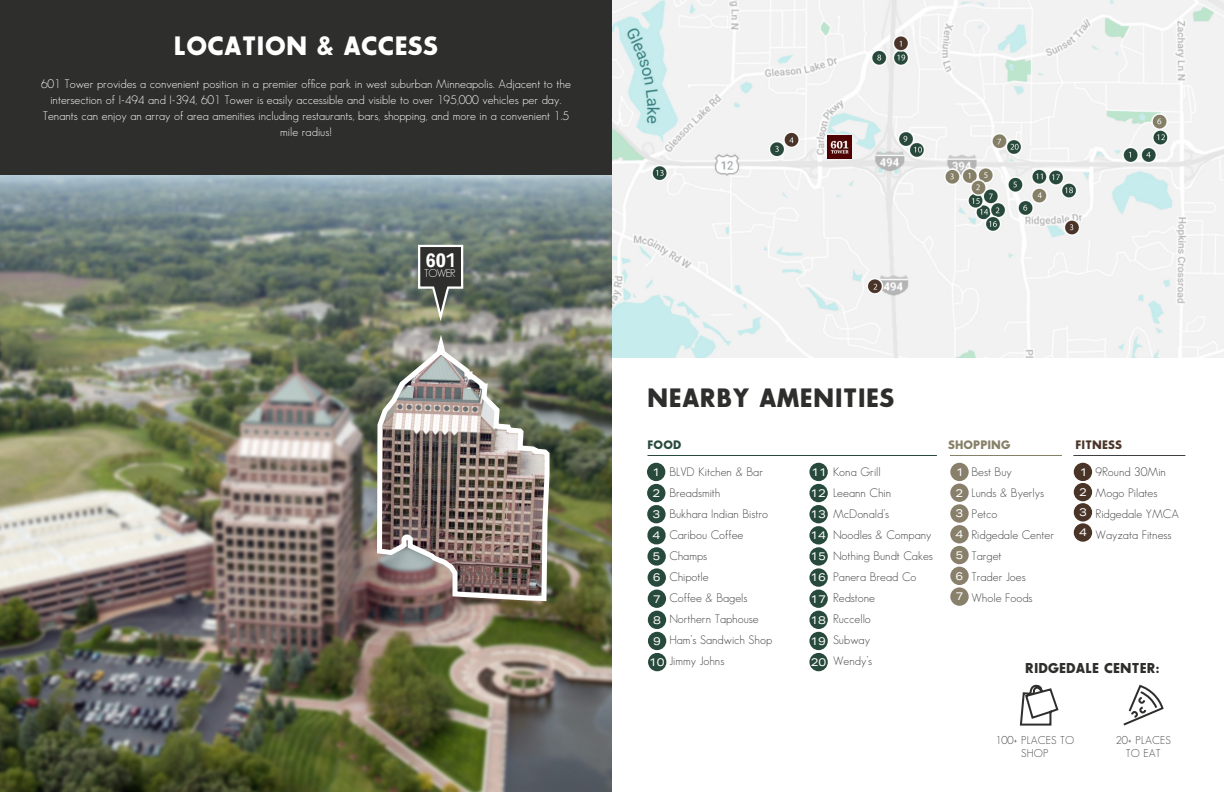
<style>
.page{position:relative;width:1224px;height:792px;background:#fff}
.page>*{position:absolute;margin:0;border:0;box-sizing:border-box;transform-origin:0 0}
.t1{font:26px "Sans Serif Bld FLF";letter-spacing:.015em;color:#fff}
.t2{font:26px "Sans Serif Bld FLF";letter-spacing:.015em;color:#2e2e2d}
.t3{font:600 condensed 20px "Franklin Gothic";color:#fff}
.t4{font:14px "Sans Serif Bld FLF";letter-spacing:.015em;color:#2e2e2d}
.t5{font:12px "Sans Serif FLF";color:#404042}
.Text{font:12px/16px "Sans Serif FLF";color:#fff;text-align:center}
.t6{font:12px "Sans Serif Bld FLF";letter-spacing:.015em;color:#868068}
.t7{font:12px "Sans Serif Bld FLF";letter-spacing:.015em;color:#4a3429}
.t8{font:12px "Sans Serif Bld FLF";color:#284a3c}
.t9{font:11.1px/21.1px "Aktiv Grotesk Ex";color:#fff;text-align:justify}
.t10{font:11px/13.2px "Sans Serif FLF";letter-spacing:.015em;color:#404042;text-align:center}
.t11{font:11px "Sans Serif FLF";letter-spacing:-.06em;color:#fff}
.s1{font-family:"Aktiv Grotesk Ex";font-weight:500;font-stretch:normal}
.s2{font-family:"Aktiv Grotesk Ex";font-size:11.1px;color:#fff}
</style>
<div class="page">
<img style="left:0;top:175px;width:612px;height:617px">
<div style="left:0;top:0;width:612px;height:175px;background:#2e2e2d"></div>
<img style="left:375px;top:339px;width:177px;height:265px">
<div style="left:418px;top:245px;width:45px;height:44px;background:#2e2e2d;border:2px solid #fff"></div>
<svg style="left:430px;top:286px;width:21px;height:33px"></svg>
<img style="left:612px;top:0;width:612px;height:358px">
<div style="left:647px;top:463px;width:18px;height:18px;background:#284a3c;border-radius:50%"></div>
<div style="left:647px;top:484px;width:18px;height:18px;background:#284a3c;border-radius:50%"></div>
<div style="left:647px;top:505px;width:19px;height:18px;background:#284a3c;border-radius:50%"></div>
<svg style="left:647px;top:526px;width:19px;height:19px"></svg>
<div style="left:647px;top:547px;width:19px;height:19px;background:#284a3c;border-radius:50%"></div>
<div style="left:648px;top:568px;width:18px;height:19px;background:#284a3c;border-radius:50%"></div>
<div style="left:648px;top:590px;width:18px;height:18px;background:#284a3c;border-radius:50%"></div>
<div style="left:648px;top:611px;width:18px;height:18px;background:#284a3c;border-radius:50%"></div>
<div style="left:648px;top:632px;width:18px;height:18px;background:#284a3c;border-radius:50%"></div>
<div style="left:648px;top:653px;width:18px;height:18px;background:#284a3c;border-radius:50%"></div>
<div style="left:809px;top:463px;width:19px;height:18px;background:#284a3c;border-radius:50%"></div>
<div style="left:809px;top:484px;width:19px;height:18px;background:#284a3c;border-radius:50%"></div>
<div style="left:809px;top:505px;width:19px;height:18px;background:#284a3c;border-radius:50%"></div>
<div style="left:809px;top:526px;width:19px;height:18px;background:#284a3c;border-radius:50%"></div>
<div style="left:809px;top:547px;width:19px;height:19px;background:#284a3c;border-radius:50%"></div>
<div style="left:809px;top:568px;width:19px;height:19px;background:#284a3c;border-radius:50%"></div>
<div style="left:809px;top:590px;width:19px;height:18px;background:#284a3c;border-radius:50%"></div>
<div style="left:809px;top:611px;width:19px;height:18px;background:#284a3c;border-radius:50%"></div>
<div style="left:809px;top:632px;width:19px;height:18px;background:#284a3c;border-radius:50%"></div>
<div style="left:809px;top:653px;width:19px;height:18px;background:#284a3c;border-radius:50%"></div>
<div style="left:950px;top:463px;width:19px;height:18px;background:#89806b;border-radius:50%"></div>
<div style="left:950px;top:484px;width:19px;height:18px;background:#89806b;border-radius:50%"></div>
<div style="left:950px;top:504px;width:19px;height:19px;background:#89806b;border-radius:50%"></div>
<div style="left:950px;top:525px;width:19px;height:18px;background:#89806b;border-radius:50%"></div>
<div style="left:950px;top:546px;width:19px;height:18px;background:#89806b;border-radius:50%"></div>
<div style="left:950px;top:567px;width:19px;height:18px;background:#89806b;border-radius:50%"></div>
<div style="left:950px;top:587px;width:19px;height:19px;background:#89806b;border-radius:50%"></div>
<div style="left:1074px;top:463px;width:18px;height:18px;background:#4a3428;border-radius:50%"></div>
<div style="left:1074px;top:483px;width:18px;height:18px;background:#4a3428;border-radius:50%"></div>
<div style="left:1074px;top:503px;width:18px;height:19px;background:#4a3428;border-radius:50%"></div>
<div style="left:1074px;top:523px;width:18px;height:19px;background:#4a3428;border-radius:50%"></div>
<svg style="left:1019px;top:684px;width:40px;height:42px"></svg>
<svg style="left:1123px;top:684px;width:41px;height:42px"></svg>
<hr style="left:648px;top:455px;width:289px;height:1px;background:#284a3c">
<hr style="left:950px;top:455px;width:112px;height:1px;background:#868068">
<hr style="left:1073px;top:455px;width:112px;height:1px;background:#404042">
<img style="left:828px;top:136px;width:23px;height:22px">
<p class="t1" style="left:174px;top:32px;width:266px">LOCATION &amp; ACCESS</p>
<p class="Text" style="left:41px;top:76px;width:531px">601 Tower provides a convenient position in a premier office park in west suburban Minneapolis. Adjacent to the intersection of I-494 and I-394, 601 Tower is easily accessible and visible to over 195,000 vehicles per day.<br>Tenants can enjoy an array of area amenities including restaurants, bars, shopping, and more in a convenient 1.5 mile radius!</p>
<p class="t3" style="left:426px;top:247px;width:34px">60<span class="s1">1</span></p>
<p class="t11" style="left:424px;top:267px;width:33px">TOWER</p>
<p class="t2" style="left:647px;top:384px;width:249px">NEARBY AMENITIES</p>
<p class="t8" style="left:648px;top:438px;width:35px">FOOD</p>
<p class="t6" style="left:948px;top:438px;width:64px">SHOPPING</p>
<p class="t7" style="left:1076px;top:438px;width:48px">FITNESS</p>
<p class="t5" style="left:669px;top:465px;width:95px">BLVD Kitchen &amp; Bar</p>
<p class="t5" style="left:669px;top:486px;width:53px">Breadsmith</p>
<p class="t5" style="left:669px;top:507px;width:100px">Bukhara Indian Bistro</p>
<p class="t5" style="left:669px;top:528px;width:76px">Caribou Coffee</p>
<p class="t5" style="left:669px;top:549px;width:39px">Champs</p>
<p class="t5" style="left:669px;top:570px;width:41px">Chipotle</p>
<p class="t5" style="left:669px;top:591px;width:80px">Coffee &amp; Bagels</p>
<p class="t5" style="left:669px;top:612px;width:91px">Northern Taphouse</p>
<p class="t5" style="left:669px;top:633px;width:104px">Ham’s Sandwich Shop</p>
<p class="t9" style="left:652px;top:461px;width:10px">1<br>2<br>3<br>4<br>5<br>6<br>7<br>8<br>9</p>
<p class="t5" style="left:649px;top:654px;width:77px"><span class="s2">10</span> Jimmy Johns</p>
<p class="t5" style="left:833px;top:465px;width:49px">Kona Grill</p>
<p class="t5" style="left:833px;top:486px;width:60px">Leeann Chin</p>
<p class="t5" style="left:833px;top:507px;width:58px">McDonald’s</p>
<p class="t5" style="left:833px;top:528px;width:100px">Noodles &amp; Company</p>
<p class="t5" style="left:833px;top:549px;width:101px">Nothing Bundt Cakes</p>
<p class="t5" style="left:833px;top:570px;width:85px">Panera Bread Co</p>
<p class="t5" style="left:833px;top:591px;width:44px">Redstone</p>
<p class="t5" style="left:833px;top:612px;width:39px">Ruccello</p>
<p class="t5" style="left:833px;top:633px;width:38px">Subway</p>
<p class="t5" style="left:833px;top:654px;width:41px">Wendy’s</p>
<p class="t5" style="left:1096px;top:465px;width:72px">9Round 30Min</p>
<p class="t5" style="left:1096px;top:486px;width:63px">Mogo Pilates</p>
<p class="t5" style="left:1096px;top:507px;width:85px">Ridgedale YMCA</p>
<p class="t5" style="left:1096px;top:528px;width:77px">Wayzata Fitness</p>
<p class="t5" style="left:971px;top:465px;width:42px">Best Buy</p>
<p class="t5" style="left:971px;top:486px;width:74px">Lunds &amp; Byerlys</p>
<p class="t5" style="left:971px;top:507px;width:27px">Petco</p>
<p class="t5" style="left:971px;top:528px;width:84px">Ridgedale Center</p>
<p class="t5" style="left:971px;top:549px;width:32px">Target</p>
<p class="t5" style="left:971px;top:570px;width:56px">Trader Joes</p>
<p class="t5" style="left:971px;top:591px;width:63px">Whole Foods</p>
<p class="t9" style="left:810px;top:461px;width:18px">11<br>12<br>13<br>14<br>15<br>16<br>17<br>18<br>19<br>20</p>
<p class="t9" style="left:956px;top:462px;width:10px;line-height:20.8px">1<br>2<br>3<br>4<br>5<br>6<br>7</p>
<p class="t9" style="left:1079px;top:462px;width:10px;line-height:20.2px">1<br>2<br>3<br>4</p>
<p class="t4" style="left:1025px;top:661px;width:136px">RIDGEDALE CENTER:</p>
<p class="t10" style="left:995px;top:734px;width:80px">100+ PLACES TO<br>SHOP</p>
<p class="t10" style="left:1116px;top:734px;width:57px">20+ PLACES</p>
<p class="t10" style="left:1126px;top:747px;width:36px">TO EAT</p>
</div>
